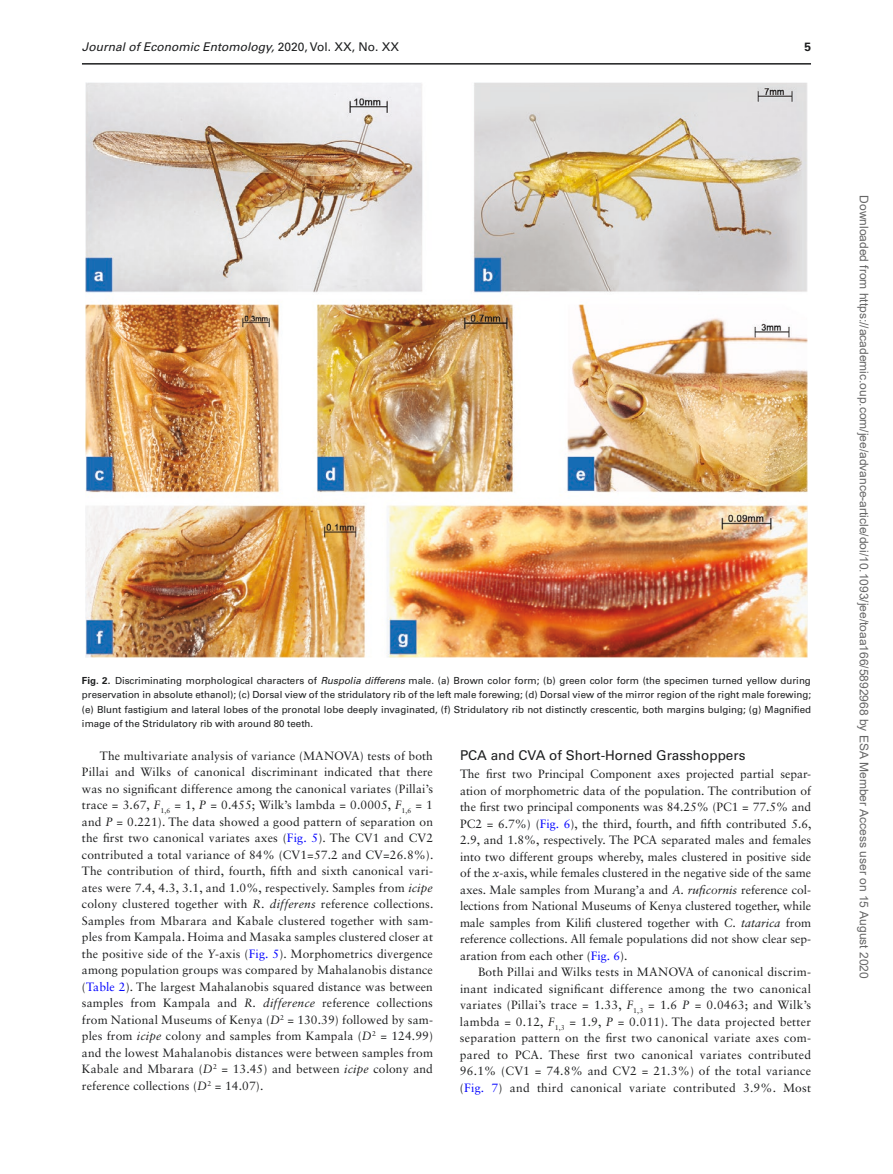
<style>
.page{position:relative;width:893px;height:1174px;background:#fff}
.page>*{position:absolute;margin:0;border:0;box-sizing:border-box;transform-origin:0 0}
.t1{font:13.5px "Univers LT Std";color:#1d1e1f}
.t2{font:12px/16.5px "Sabon LT Std";letter-spacing:.01em;color:#1d1e1f;text-align:justify}
.t3{font:12px "Arial";color:#666}
.t4{font:italic 12px "Univers LT Std";color:#1d1e1f}
.t5{font:700 12px "Univers LT Std";color:#1d1e1f}
.t6{font:9.75px/14.2px "Univers LT Std";color:#1d1e1f;text-align:justify}
.s1{font-style:normal}
.s2{font-weight:700}
.s3{font-style:italic}
.s4{color:#00f}
</style>
<div class="page">
<hr style="left:82px;top:63px;width:729px;height:2px;background:#1d1e1f">
<img style="left:86px;top:82px;width:721px;height:575px">
<p class="t4" style="left:82px;top:40px;width:319px">Journal of Economic Entomology, <span class="s1">2020, Vol. XX, No. XX</span></p>
<p class="t5" style="left:804px;top:40px;width:8px">5</p>
<p class="t6" style="left:82px;top:673px;width:731px"><span class="s2">Fig. 2.</span> Discriminating morphological characters of <span class="s3">Ruspolia differens</span> male. (a) Brown color form; (b) green color form (the specimen turned yellow during preservation in absolute ethanol); (c) Dorsal view of the stridulatory rib of the left male forewing; (d) Dorsal view of the mirror region of the right male forewing; (e) Blunt fastigium and lateral lobes of the pronotal lobe deeply invaginated, (f) Stridulatory rib not distinctly crescentic, both margins bulging; (g) Magnified image of the Stridulatory rib with around 80 teeth.</p>
<p class="t2" style="left:82px;top:747px;width:353px;text-indent:18px">The multivariate analysis of variance (MANOVA) tests of both Pillai and Wilks of canonical discriminant indicated that there was no significant difference among the canonical variates (Pillai’s trace = 3.67, <span class="s3">F</span><sub>1,6</sub> = 1, <span class="s3">P</span> = 0.455; Wilk’s lambda = 0.0005, <span class="s3">F</span><sub>1,6</sub> = 1 and <span class="s3">P</span> = 0.221). The data showed a good pattern of separation on the first two canonical variates axes (<span class="s4">Fig. 5</span>). The CV1 and CV2 contributed a total variance of 84% (CV1=57.2 and CV=26.8%).<br>The contribution of third, fourth, fifth and sixth canonical vari&shy;ates were 7.4, 4.3, 3.1, and 1.0%, respectively. Samples from <span class="s3">icipe </span>colony clustered together with <span class="s3">R. differens</span> reference collections.<br>Samples from Mbarara and Kabale clustered together with sam&shy;ples from Kampala. Hoima and Masaka samples clustered closer at the positive side of the <span class="s3">Y</span>-axis (<span class="s4">Fig. 5</span>). Morphometrics divergence among population groups was compared by Mahalanobis distance (<span class="s4">Table 2</span>). The largest Mahalanobis squared distance was between samples from Kampala and <span class="s3">R. difference</span> reference collections from National Museums of Kenya (<span class="s3">D</span><sup>2</sup> = 130.39) followed by sam&shy;ples from <span class="s3">icipe</span> colony and samples from Kampala (<span class="s3">D</span><sup>2</sup> = 124.99) and the lowest Mahalanobis distances were between samples from Kabale and Mbarara (<span class="s3">D</span><sup>2</sup> = 13.45) and between <span class="s3">icipe</span> colony and reference collections (<span class="s3">D</span><sup>2</sup> = 14.07).</p>
<p class="t1" style="left:460px;top:747px;width:287px">PCA and CVA of Short-Horned Grasshoppers</p>
<p class="t2" style="left:460px;top:765px;width:353px">The first two Principal Component axes projected partial separ&shy;ation of morphometric data of the population. The contribution of the first two principal components was 84.25% (PC1 = 77.5% and PC2 = 6.7%) (<span class="s4">Fig. 6</span>), the third, fourth, and fifth contributed 5.6, 2.9, and 1.8%, respectively. The PCA separated males and females into two different groups whereby, males clustered in positive side of the <span class="s3">x</span>-axis, while females clustered in the negative side of the same axes. Male samples from Murang’a and <span class="s3">A. ruficornis</span> reference col&shy;lections from National Museums of Kenya clustered together, while male samples from Kilifi clustered together with <span class="s3">C. tatarica</span> from reference collections. All female populations did not show clear sep&shy;aration from each other (<span class="s4">Fig. 6</span>).</p>
<p class="t2" style="left:460px;top:963px;width:353px;text-indent:18px">Both Pillai and Wilks tests in MANOVA of canonical discrim&shy;inant indicated significant difference among the two canonical variates (Pillai’s trace = 1.33, <span class="s3">F</span><sub>1,3</sub> = 1.6 <span class="s3">P</span> = 0.0463; and Wilk’s lambda = 0.12, <span class="s3">F</span><sub>1,3</sub> = 1.9, <span class="s3">P</span> = 0.011). The data projected better separation pattern on the first two canonical variate axes com&shy;pared to PCA. These first two canonical variates contributed 96.1% (CV1 = 74.8% and CV2 = 21.3%) of the total variance (<span class="s4">Fig. 7</span>) and third canonical variate contributed 3.9%. Most</p>
<p class="t3" style="left:868px;top:195px;width:785px;rotate:90deg">Downloaded from https://academic.oup.com/jee/advance-article/doi/10.1093/jee/toaa166/5892968 by ESA Member Access user on 15 August 2020</p>
</div>
